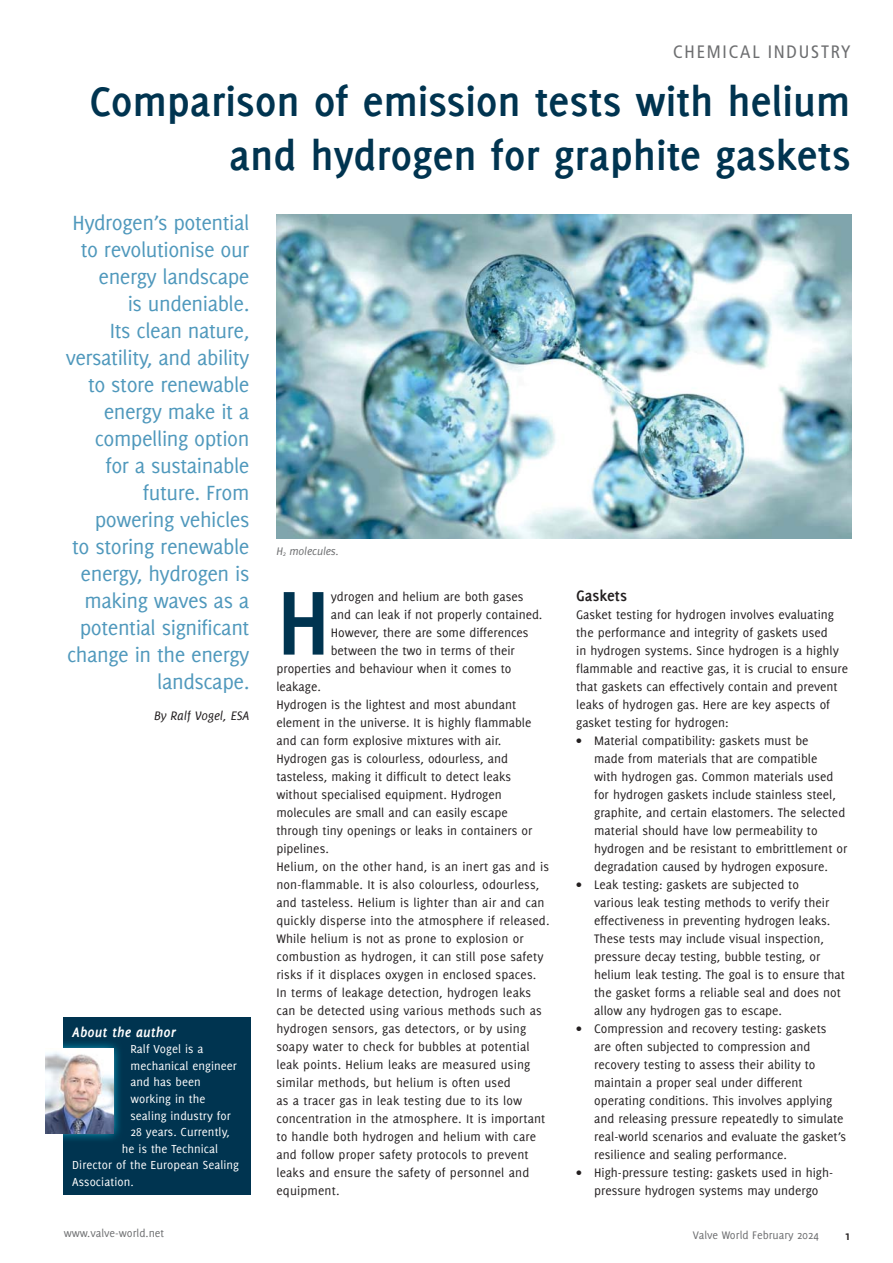
<style>
.page{position:relative;width:893px;height:1263px;background:#fff}
.page>*{position:absolute;margin:0;border:0;box-sizing:border-box;transform-origin:0 0}
.t1{font:700 99.15px "Delicious";color:#003450}
.t2{font:700 45px/54px "Delicious";letter-spacing:-.005em;color:#003450;text-align:right}
.t3{font:22.5px/27px "Delicious";letter-spacing:-.02em;color:#4f98bc;text-align:right}
.t4{font:condensed 18px "Frutiger";letter-spacing:.1em;color:#6d6e70}
.t5{font:700 16.5px "Delicious";color:#231f20}
.t6{font:italic 700 15px "Delicious";color:#fff}
.t7{font:13.5px/18px "Delicious";color:#231f20}
.t8{font:italic 13.5px "Delicious";color:#231f20}
.t9{font:700 13.5px "Delicious";color:#231f20}
.t10{font:12.75px "Delicious";letter-spacing:.005em;color:#fff}
.t11{font:12px "Delicious";color:#6d6e70}
.t12{font:italic 12px "Delicious";letter-spacing:-.01em;color:#6d6e70}
</style>
<div class="page">
<img style="left:276px;top:215px;width:575px;height:323px">
<div style="left:64px;top:1017px;width:187px;height:177px;background:#003450"></div>
<img style="left:45px;top:1039px;width:75px;height:104px">
<img style="left:46px;top:1049px;width:67px;height:84px">
<h3 class="t4" style="left:673px;top:44px;width:179px">CHEMICAL INDUSTRY</h3>
<h2 class="t2" style="left:89px;top:79px;width:763px">Comparison of emission tests with helium and hydrogen for graphite gaskets</h2>
<p class="t3" style="left:66px;top:211px;width:185px">Hydrogen’s potential to revolutionise our energy landscape<br>is undeniable.<br>Its clean nature, versatility, and ability to store renewable energy make it a compelling option for a sustainable future. From powering vehicles<br>to storing renewable energy, hydrogen is making waves as a potential significant change in the energy landscape.</p>
<p class="t8" style="left:154px;top:710px;width:97px">By Ralf Vogel, ESA</p>
<p class="t12" style="left:276px;top:546px;width:64px">H<sub>2</sub> molecules.</p>
<p class="t5" style="left:576px;top:589px;width:52px">Gaskets</p>
<p class="t7" style="left:576px;top:606px;width:273px">Gasket testing for hydrogen involves evaluating the performance and integrity of gaskets used<br>in hydrogen systems. Since hydrogen is a highly flammable and reactive gas, it is crucial to ensure that gaskets can effectively contain and prevent leaks of hydrogen gas. Here are key aspects of gasket testing for hydrogen:</p>
<p class="t7" style="left:594px;top:732px;width:255px;text-indent:-18px">• Material compatibility: gaskets must be<br>made from materials that are compatible<br>with hydrogen gas. Common materials used for hydrogen gaskets include stainless steel, graphite, and certain elastomers. The selected material should have low permeability to hydrogen and be resistant to embrittlement or degradation caused by hydrogen exposure.</p>
<p class="t7" style="left:594px;top:876px;width:252px;text-indent:-18px">• Leak testing: gaskets are subjected to<br>various leak testing methods to verify their effectiveness in preventing hydrogen leaks.<br>These tests may include visual inspection, pressure decay testing, bubble testing, or helium leak testing. The goal is to ensure that the gasket forms a reliable seal and does not allow any hydrogen gas to escape.</p>
<p class="t7" style="left:594px;top:1020px;width:254px;text-indent:-18px">• Compression and recovery testing: gaskets are often subjected to compression and recovery testing to assess their ability to maintain a proper seal under different operating conditions. This involves applying and releasing pressure repeatedly to simulate real-world scenarios and evaluate the gasket’s resilience and sealing performance.</p>
<p class="t7" style="left:576px;top:1164px;width:258px;text-align:center">• High-pressure testing: gaskets used in high&shy;pressure hydrogen systems may undergo</p>
<h1 class="t1" style="left:276px;top:582px;width:56px">H</h1>
<p class="t7" style="left:331px;top:588px;width:194px">ydrogen and helium are both gases</p>
<p class="t7" style="left:331px;top:606px;width:213px">and can leak if not properly contained.</p>
<p class="t7" style="left:331px;top:624px;width:199px">However, there are some differences</p>
<p class="t7" style="left:331px;top:642px;width:186px">between the two in terms of their</p>
<p class="t7" style="left:276px;top:660px;width:237px">properties and behaviour when it comes to</p>
<p class="t7" style="left:276px;top:678px;width:46px">leakage.</p>
<p class="t7" style="left:276px;top:696px;width:241px">Hydrogen is the lightest and most abundant</p>
<p class="t7" style="left:276px;top:714px;width:257px">element in the universe. It is highly flammable</p>
<p class="t7" style="left:276px;top:732px;width:226px">and can form explosive mixtures with air.</p>
<p class="t7" style="left:276px;top:750px;width:233px">Hydrogen gas is colourless, odourless, and</p>
<p class="t7" style="left:276px;top:768px;width:236px">tasteless, making it difficult to detect leaks</p>
<p class="t7" style="left:276px;top:786px;width:227px">without specialised equipment. Hydrogen</p>
<p class="t7" style="left:276px;top:804px;width:233px">molecules are small and can easily escape</p>
<p class="t7" style="left:276px;top:822px;width:257px">through tiny openings or leaks in containers or</p>
<p class="t7" style="left:276px;top:840px;width:54px">pipelines.</p>
<p class="t7" style="left:276px;top:858px;width:274px">Helium, on the other hand, is an inert gas and is</p>
<p class="t7" style="left:276px;top:876px;width:264px">non-flammable. It is also colourless, odourless,</p>
<p class="t7" style="left:276px;top:894px;width:270px">and tasteless. Helium is lighter than air and can</p>
<p class="t7" style="left:276px;top:912px;width:275px">quickly disperse into the atmosphere if released.</p>
<p class="t7" style="left:276px;top:930px;width:249px">While helium is not as prone to explosion or</p>
<p class="t7" style="left:276px;top:948px;width:269px">combustion as hydrogen, it can still pose safety</p>
<p class="t7" style="left:276px;top:966px;width:261px">risks if it displaces oxygen in enclosed spaces.</p>
<p class="t7" style="left:276px;top:984px;width:256px">In terms of leakage detection, hydrogen leaks</p>
<p class="t7" style="left:276px;top:1002px;width:267px">can be detected using various methods such as</p>
<p class="t7" style="left:276px;top:1020px;width:251px">hydrogen sensors, gas detectors, or by using</p>
<p class="t7" style="left:276px;top:1038px;width:255px">soapy water to check for bubbles at potential</p>
<p class="t7" style="left:276px;top:1056px;width:255px">leak points. Helium leaks are measured using</p>
<p class="t7" style="left:276px;top:1074px;width:236px">similar methods, but helium is often used</p>
<p class="t7" style="left:276px;top:1092px;width:247px">as a tracer gas in leak testing due to its low</p>
<p class="t7" style="left:276px;top:1110px;width:270px">concentration in the atmosphere. It is important</p>
<p class="t7" style="left:276px;top:1128px;width:261px">to handle both hydrogen and helium with care</p>
<p class="t7" style="left:276px;top:1146px;width:254px">and follow proper safety protocols to prevent</p>
<p class="t7" style="left:276px;top:1164px;width:254px">leaks and ensure the safety of personnel and</p>
<p class="t7" style="left:276px;top:1182px;width:65px">equipment.</p>
<p class="t6" style="left:72px;top:1026px;width:105px">About the author</p>
<p class="t10" style="left:130px;top:1044px;width:74px">Ralf Vogel is a</p>
<p class="t10" style="left:130px;top:1060px;width:108px">mechanical engineer</p>
<p class="t10" style="left:130px;top:1077px;width:72px">and has been</p>
<p class="t10" style="left:130px;top:1094px;width:76px">working in the</p>
<p class="t10" style="left:130px;top:1110px;width:102px">sealing industry for</p>
<p class="t10" style="left:130px;top:1127px;width:101px">28 years. Currently,</p>
<p class="t10" style="left:122px;top:1143px;width:98px">he is the Technical</p>
<p class="t10" style="left:72px;top:1160px;width:168px">Director of the European Sealing</p>
<p class="t10" style="left:72px;top:1177px;width:63px">Association.</p>
<p class="t11" style="left:64px;top:1228px;width:102px">www.valve-world.net</p>
<p class="t11" style="left:693px;top:1231px;width:127px">Valve World February 2024</p>
<p class="t9" style="left:844px;top:1230px;width:8px">1</p>
</div>
